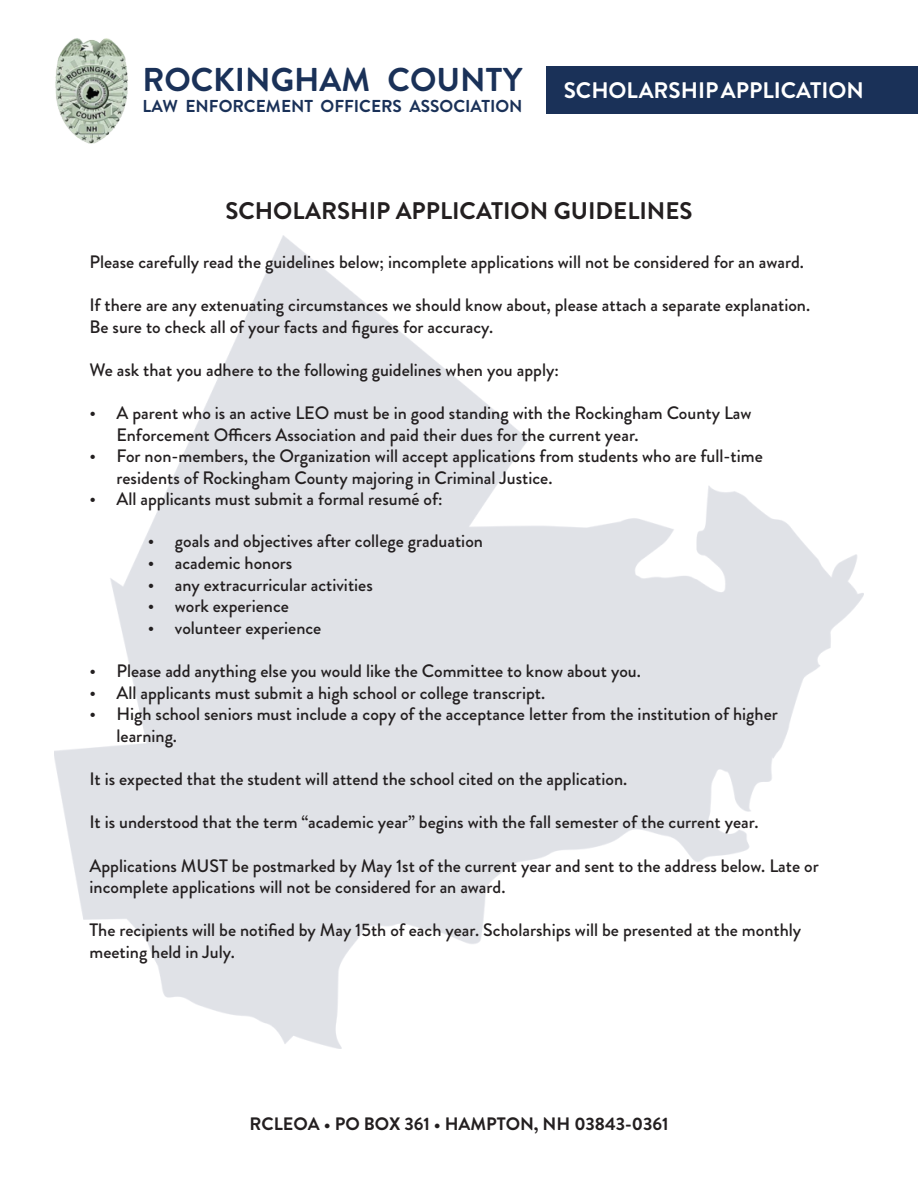
<style>
.page{position:relative;width:918px;height:1188px;background:#fff}
.page>*{position:absolute;margin:0;border:0;box-sizing:border-box;transform-origin:0 0}
.t1{font:700 33px "Brandon Grotesque";color:#1a3158}
.t2{font:700 24px "Brandon Grotesque";color:#231f20}
.t3{font:700 22.5px "Brandon Grotesque";color:#fff}
.t4{font:500 18px/21.6px "Brandon Grotesque";color:#231f20}
.t5{font:700 18px "Brandon Grotesque";color:#231f20}
.t6{font:700 17.25px "Brandon Grotesque";color:#1a3158}
</style>
<div class="page">
<div style="left:546px;top:67px;width:372px;height:47px;background:#1a3158"></div>
<img style="left:55px;top:38px;width:73px;height:106px">
<p class="t1" style="left:142px;top:57px;width:382px">ROCKINGHAM COUNTY</p>
<p class="t6" style="left:142px;top:94px;width:382px">LAW ENFORCEMENT OFFICERS ASSOCIATION</p>
<p class="t3" style="left:564px;top:75px;width:302px">SCHOLARSHIP APPLICATION</p>
<p class="t2" style="left:225px;top:194px;width:469px">SCHOLARSHIP APPLICATION GUIDELINES</p>
<p class="t4" style="left:90px;top:251px;width:716px">Please carefully read the guidelines below; incomplete applications will not be considered for an award.</p>
<p class="t4" style="left:90px;top:294px;width:722px">If there are any extenuating circumstances we should know about, please attach a separate explanation.<br>Be sure to check all of your facts and figures for accuracy.</p>
<p class="t4" style="left:90px;top:359px;width:471px">We ask that you adhere to the following guidelines when you apply:</p>
<p class="t4" style="left:117px;top:402px;width:637px;text-indent:-27px">• A parent who is an active LEO must be in good standing with the Rockingham County Law<br>Enforcement Officers Association and paid their dues for the current year.</p>
<p class="t4" style="left:117px;top:446px;width:648px;text-indent:-27px">• For non-members, the Organization will accept applications from students who are full-time residents of Rockingham County majoring in Criminal Justice.</p>
<p class="t4" style="left:90px;top:489px;width:355px">• All applicants must submit a formal resumé of:</p>
<p class="t4" style="left:148px;top:531px;width:337px">• goals and objectives after college graduation</p>
<p class="t4" style="left:148px;top:552px;width:146px">• academic honors</p>
<p class="t4" style="left:148px;top:574px;width:226px">• any extracurricular activities</p>
<p class="t4" style="left:148px;top:596px;width:143px">• work experience</p>
<p class="t4" style="left:148px;top:617px;width:175px">• volunteer experience</p>
<p class="t4" style="left:90px;top:661px;width:553px">• Please add anything else you would like the Committee to know about you.</p>
<p class="t4" style="left:90px;top:682px;width:457px">• All applicants must submit a high school or college transcript.</p>
<p class="t4" style="left:117px;top:704px;width:663px;text-indent:-27px">• High school seniors must include a copy of the acceptance letter from the institution of higher learning.</p>
<p class="t4" style="left:90px;top:769px;width:539px">It is expected that the student will attend the school cited on the application.</p>
<p class="t4" style="left:90px;top:812px;width:670px">It is understood that the term “academic year” begins with the fall semester of the current year.</p>
<p class="t4" style="left:90px;top:855px;width:731px">Applications MUST be postmarked by May 1st of the current year and sent to the address below. Late or incomplete applications will not be considered for an award.</p>
<p class="t4" style="left:90px;top:920px;width:713px">The recipients will be notified by May 15th of each year. Scholarships will be presented at the monthly meeting held in July.</p>
<p class="t5" style="left:250px;top:1112px;width:420px">RCLEOA • PO BOX 361 • HAMPTON, NH 03843-0361</p>
</div>
